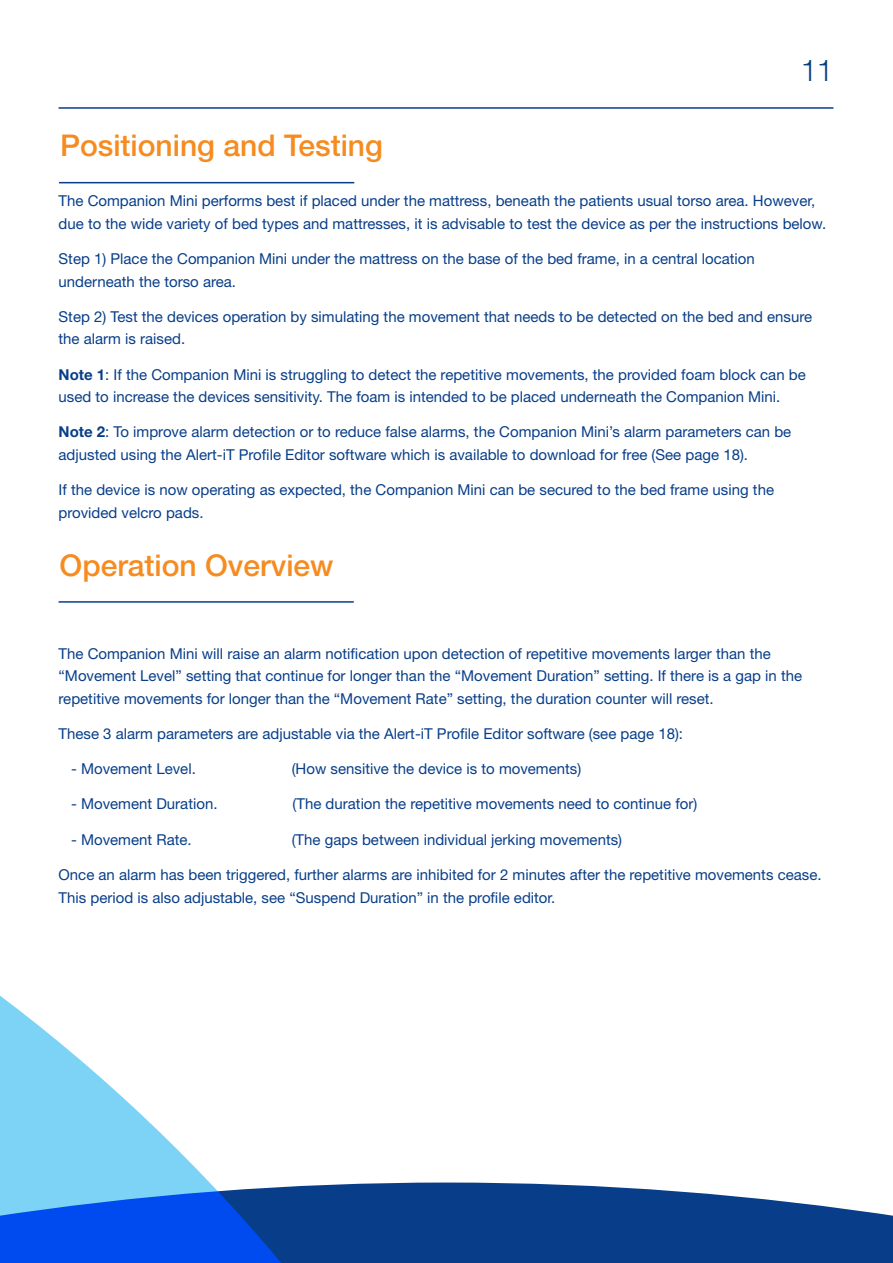
<style>
.page{position:relative;width:893px;height:1263px;background:#fff}
.page>*{position:absolute;margin:0;border:0;box-sizing:border-box;transform-origin:0 0}
.t1{font:500 30px "Helvetica Neue LT Std";color:#f68b1f}
.t2{font:300 30px "Helvetica Neue LT Std";color:#083e89}
.t3{font:15px/22.5px "Helvetica Neue LT Std";color:#083e89}
.s1{font-weight:700}
</style>
<div class="page">
<svg style="left:0;top:995px;width:209px;height:187px;fill:#7cd3f6"></svg>
<svg style="left:0;top:1182px;width:893px;height:81px;background:#2159af"></svg>
<hr style="left:59px;top:107px;width:774px;height:2px;background:#083e89">
<hr style="left:59px;top:182px;width:295px;height:1px;background:#083e89">
<hr style="left:59px;top:601px;width:295px;height:2px;background:#083e89">
<p class="t2" style="left:801px;top:52px;width:34px">11</p>
<p class="t1" style="left:60px;top:128px;width:324px">Positioning and Testing</p>
<p class="t3" style="left:59px;top:190px;width:769px">The Companion Mini performs best if placed under the mattress, beneath the patients usual torso area. However, due to the wide variety of bed types and mattresses, it is advisable to test the device as per the instructions below.</p>
<p class="t3" style="left:59px;top:247px;width:698px">Step 1) Place the Companion Mini under the mattress on the base of the bed frame, in a central location underneath the torso area.</p>
<p class="t3" style="left:59px;top:305px;width:755px">Step 2) Test the devices operation by simulating the movement that needs to be detected on the bed and ensure the alarm is raised.</p>
<p class="t3" style="left:59px;top:363px;width:749px"><span class="s1">Note 1</span>: If the Companion Mini is struggling to detect the repetitive movements, the provided foam block can be used to increase the devices sensitivity. The foam is intended to be placed underneath the Companion Mini.</p>
<p class="t3" style="left:59px;top:421px;width:734px"><span class="s1">Note 2</span>: To improve alarm detection or to reduce false alarms, the Companion Mini’s alarm parameters can be adjusted using the Alert-iT Profile Editor software which is available to download for free (See page 18).</p>
<p class="t3" style="left:59px;top:478px;width:717px">If the device is now operating as expected, the Companion Mini can be secured to the bed frame using the provided velcro pads.</p>
<p class="t1" style="left:60px;top:547px;width:276px">Operation Overview</p>
<p class="t3" style="left:59px;top:642px;width:745px">The Companion Mini will raise an alarm notification upon detection of repetitive movements larger than the “Movement Level” setting that continue for longer than the “Movement Duration” setting. If there is a gap in the repetitive movements for longer than the “Movement Rate” setting, the duration counter will reset.</p>
<p class="t3" style="left:59px;top:722px;width:626px">These 3 alarm parameters are adjustable via the Alert-iT Profile Editor software (see page 18):</p>
<p class="t3" style="left:71px;top:757px;width:126px">- Movement Level.</p>
<p class="t3" style="left:292px;top:757px;width:291px">(How sensitive the device is to movements)</p>
<p class="t3" style="left:71px;top:793px;width:148px">- Movement Duration.</p>
<p class="t3" style="left:293px;top:793px;width:406px">(The duration the repetitive movements need to continue for)</p>
<p class="t3" style="left:71px;top:828px;width:122px">- Movement Rate.</p>
<p class="t3" style="left:292px;top:828px;width:332px">(The gaps between individual jerking movements)</p>
<p class="t3" style="left:59px;top:863px;width:764px">Once an alarm has been triggered, further alarms are inhibited for 2 minutes after the repetitive movements cease.<br>This period is also adjustable, see “Suspend Duration” in the profile editor.</p>
</div>
